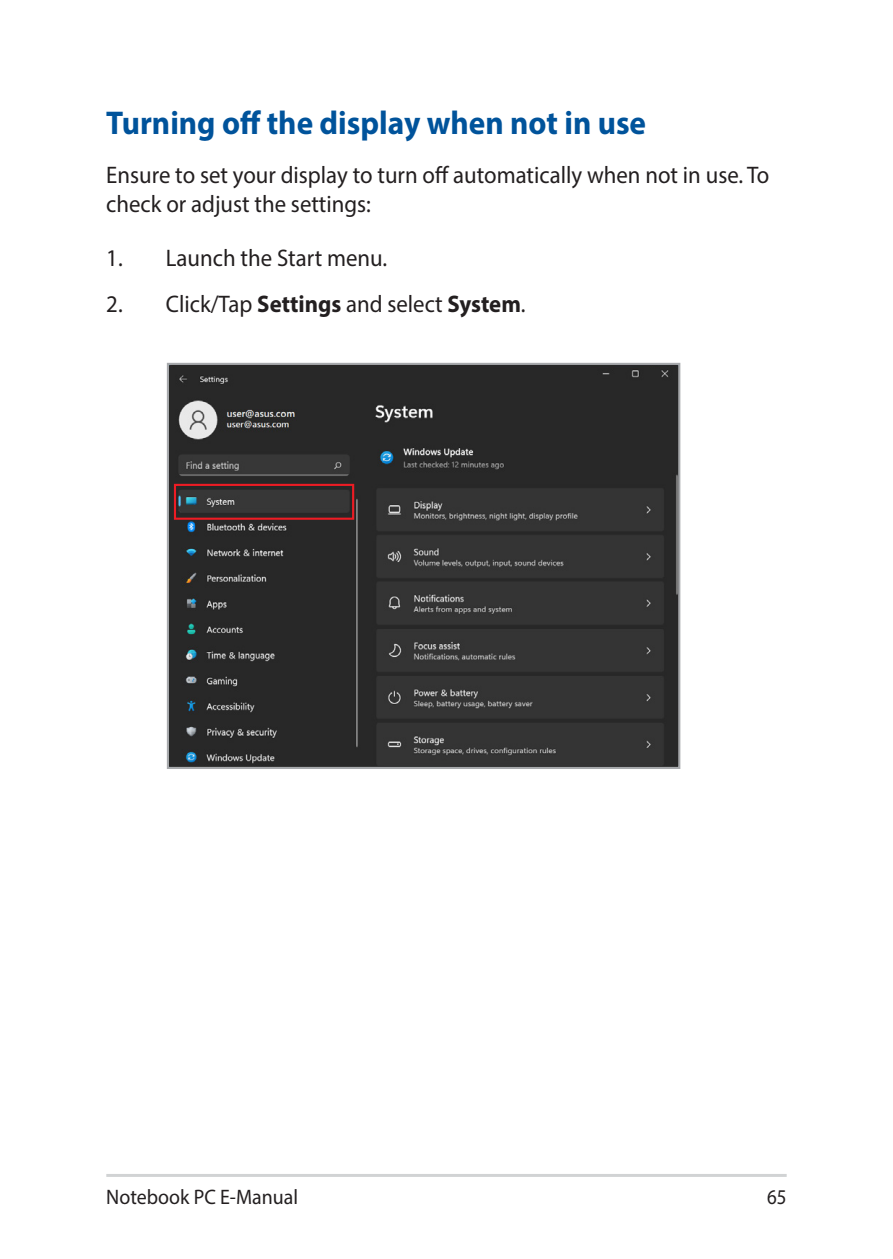
<style>
.page{position:relative;width:893px;height:1259px;background:#fff}
.page>*{position:absolute;margin:0;border:0;box-sizing:border-box;transform-origin:0 0}
.t1{font:700 33px "Myriad Pro";color:#00539b;scale:.95 1}
.t2{font:24px/28.8px "Myriad Pro";color:#231f20;scale:.95 1}
.t3{font:21px "Myriad Pro";color:#231f20;scale:.95 1}
.t4{font:21px "Myriad Pro";color:#231f20;scale:.9 1}
.s1{font-weight:700}
</style>
<div class="page">
<hr style="left:106px;top:1174px;width:681px;height:3px;background:#d1d3d4">
<img style="left:170px;top:366px;width:507px;height:400px">
<div style="left:167px;top:363px;width:513px;height:406px;border:2px solid #a7a9ac"></div>
<div style="left:174px;top:484px;width:180px;height:36px;border:2px solid #ed1c24"></div>
<h1 class="t1" style="left:106px;top:101px;width:570px">Turning off the display when not in use</h1>
<p class="t2" style="left:106px;top:160px;width:699px">Ensure to set your display to turn off automatically when not in use. To check or adjust the settings:</p>
<p class="t2" style="left:106px;top:243px;width:297px">1. Launch the Start menu.</p>
<p class="t2" style="left:106px;top:289px;width:443px">2. Click/Tap <span class="s1">Settings</span> and select <span class="s1">System</span>.</p>
<p class="t3" style="left:106px;top:1184px;width:204px">Notebook PC E-Manual</p>
<p class="t4" style="left:767px;top:1184px;width:23px">65</p>
</div>
